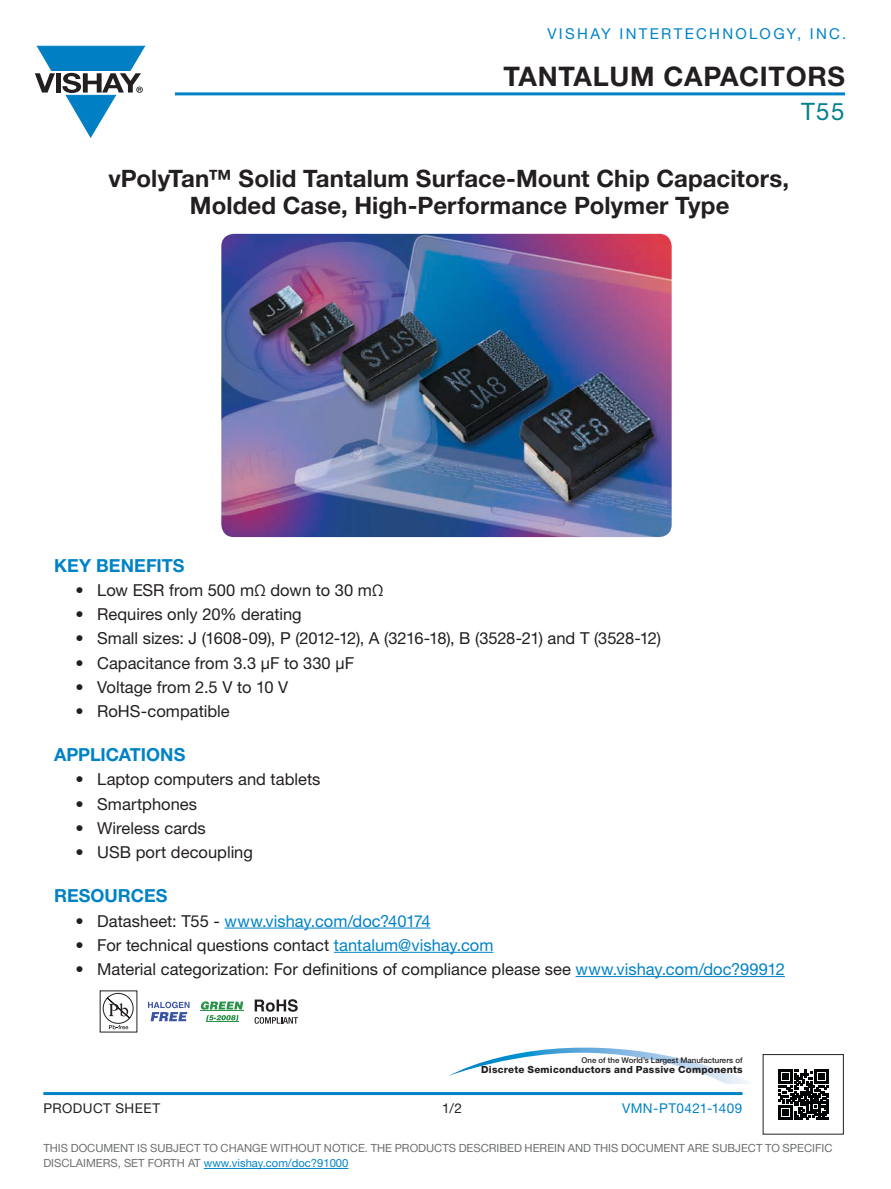
<style>
.page{position:relative;width:891px;height:1189px;background:#fff}
.page>*{position:absolute;margin:0;border:0;box-sizing:border-box;transform-origin:0 0}
.t1{font:700 27px "Helvetica Neue LT Std";letter-spacing:.025em;color:#231f20}
.t2{font:700 24px/27px "Helvetica Neue LT Std";letter-spacing:.005em;color:#231f20}
.t3{font:24px "Helvetica Neue LT Std";color:#00808e}
.t4{font:700 18px "Helvetica Neue LT Std";color:#0082c7}
.t5{font:16.5px "Helvetica Neue LT Std";color:#231f20}
.t6{font:16.5px "Helvetica Neue LT Std";color:#0082c7}
.t7{font:15px "Helvetica Neue LT Std";letter-spacing:.155em;color:#0082c7}
.t8{font:13.5px "Helvetica Neue LT Std";letter-spacing:.035em;color:#231f20}
.t9{font:13.5px "Helvetica Neue LT Std";letter-spacing:.035em;color:#0082c7}
.t10{font:11.25px/15px "Helvetica Neue LT Std";color:#6d6f71}
.t11{font:800 9.9px "Helvetica Neue LT Std";letter-spacing:.025em;color:#231f20}
.t12{font:500 7.8px "Helvetica Neue LT Std";color:#231f20}
.s1{color:#231f20}
.s2{color:#0082c7}
</style>
<div class="page">
<hr style="left:225px;top:927px;width:206px;height:1px;background:#0082c7">
<hr style="left:334px;top:951px;width:160px;height:1px;background:#0082c7">
<hr style="left:576px;top:975px;width:209px;height:1px;background:#0082c7">
<svg style="left:103px;top:992px;width:31px;height:36px"></svg>
<svg style="left:148px;top:1001px;width:42px;height:19px"></svg>
<svg style="left:255px;top:999px;width:43px;height:24px"></svg>
<hr style="left:200px;top:1009px;width:44px;height:1px;background:#299148">
<svg style="left:200px;top:1001px;width:43px;height:20px"></svg>
<hr style="left:175px;top:92px;width:670px;height:3px;background:#0082c7">
<svg style="left:35px;top:46px;width:110px;height:91px"></svg>
<svg style="left:449px;top:1047px;width:299px;height:36px"></svg>
<hr style="left:204px;top:1167px;width:144px;height:1px;background:#0082c7">
<hr style="left:43px;top:1091px;width:699px;height:3px;background:#0082c7">
<img style="left:221px;top:234px;width:451px;height:303px">
<svg style="left:778px;top:1069px;width:51px;height:50px"></svg>
<div style="left:763px;top:1053px;width:81px;height:81px;border:1px solid #231f20"></div>
<p class="t7" style="left:547px;top:25px;width:300px">VISHAY INTERTECHNOLOGY, INC.</p>
<h1 class="t1" style="left:503px;top:60px;width:343px">TANTALUM CAPACITORS</h1>
<h2 class="t3" style="left:801px;top:97px;width:45px">T55</h2>
<h2 class="t2" style="left:190px;top:164px;width:601px;text-indent:-81px">vPolyTan™ Solid Tantalum Surface-Mount Chip Capacitors,<br>Molded Case, High-Performance Polymer Type</h2>
<p class="t4" style="left:54px;top:554px;width:132px">KEY BENEFITS</p>
<p class="t5" style="left:76px;top:580px;width:310px">• Low ESR from 500 mΩ down to 30 mΩ</p>
<p class="t5" style="left:76px;top:604px;width:228px">• Requires only 20% derating</p>
<p class="t5" style="left:76px;top:628px;width:587px">• Small sizes: J (1608-09), P (2012-12), A (3216-18), B (3528-21) and T (3528-12)</p>
<p class="t5" style="left:76px;top:652px;width:280px">• Capacitance from 3.3 µF to 330 µF</p>
<p class="t5" style="left:76px;top:677px;width:214px">• Voltage from 2.5 V to 10 V</p>
<p class="t5" style="left:76px;top:701px;width:156px">• RoHS-compatible</p>
<p class="t4" style="left:54px;top:743px;width:133px">APPLICATIONS</p>
<p class="t5" style="left:76px;top:769px;width:246px">• Laptop computers and tablets</p>
<p class="t5" style="left:76px;top:793px;width:123px">• Smartphones</p>
<p class="t5" style="left:76px;top:818px;width:132px">• Wireless cards</p>
<p class="t5" style="left:76px;top:842px;width:179px">• USB port decoupling</p>
<p class="t4" style="left:54px;top:884px;width:115px">RESOURCES</p>
<p class="t6" style="left:76px;top:910px;width:357px"><span class="s1">• Datasheet: T55 -</span> www.vishay.com/doc?40174</p>
<p class="t5" style="left:76px;top:934px;width:419px">• For technical questions contact <span class="s2">tantalum@vishay.com</span></p>
<p class="t5" style="left:76px;top:959px;width:711px">• Material categorization: For definitions of compliance please see <span class="s2">www.vishay.com/doc?99912</span></p>
<p class="t12" style="left:582px;top:1055px;width:163px">One of the World’s Largest Manufacturers of</p>
<p class="t11" style="left:481px;top:1063px;width:263px">Discrete Semiconductors and Passive Components</p>
<p class="t8" style="left:442px;top:1099px;width:21px">1/2</p>
<p class="t9" style="left:622px;top:1099px;width:122px">VMN-PT0421-1409</p>
<p class="t10" style="left:43px;top:1139px;width:791px">THIS DOCUMENT IS SUBJECT TO CHANGE WITHOUT NOTICE. THE PRODUCTS DESCRIBED HEREIN AND THIS DOCUMENT ARE SUBJECT TO SPECIFIC<br>DISCLAIMERS, SET FORTH AT <span class="s2">www.vishay.com/doc?91000</span></p>
<p class="t8" style="left:44px;top:1099px;width:118px">PRODUCT SHEET</p>
</div>
